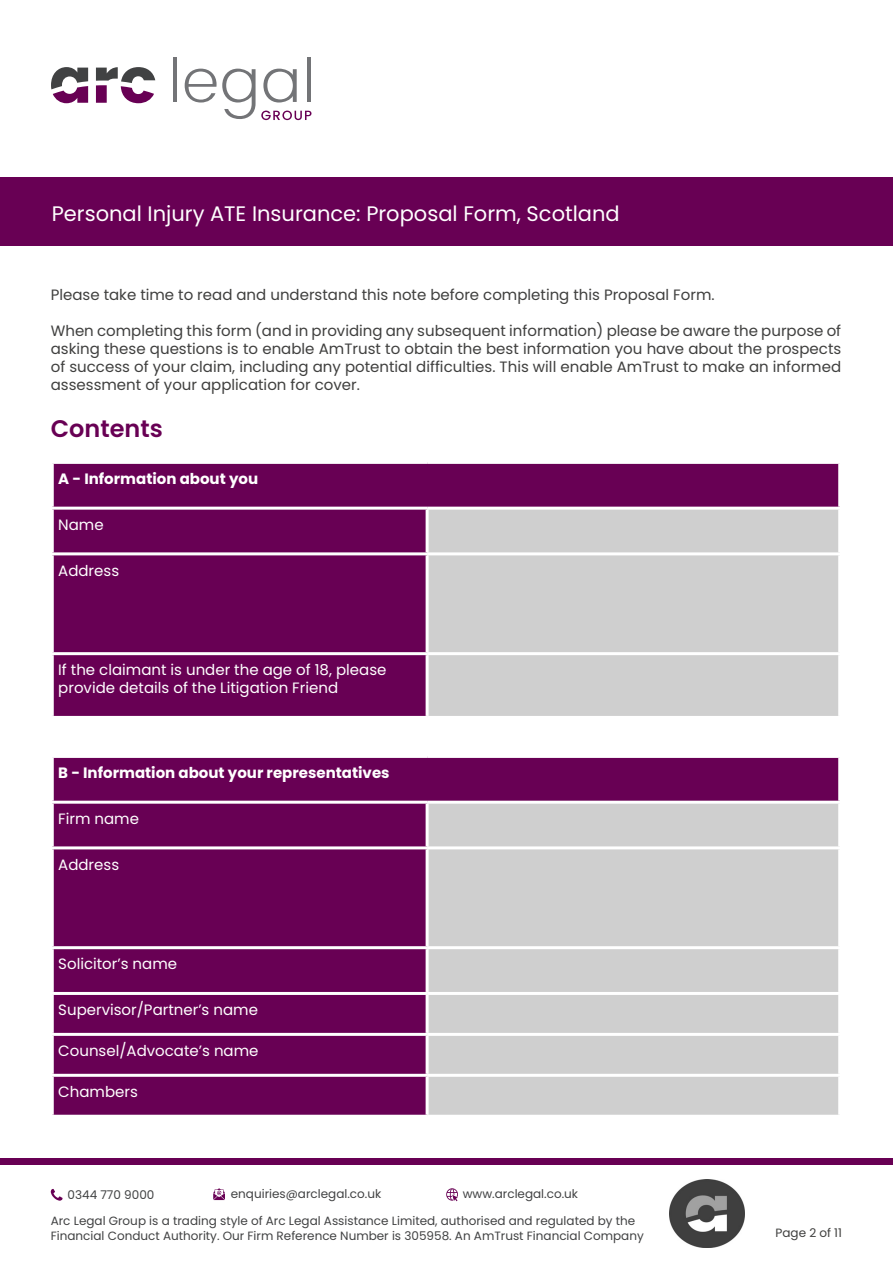
<style>
.page{position:relative;width:893px;height:1263px;background:#fff}
.page>*{position:absolute;margin:0;border:0;box-sizing:border-box;transform-origin:0 0}
.t1{font:600 24px "Poppins";color:#680054}
.t2{font:21px "Poppins";color:#fff}
.t3{font:15px/18px "Poppins";color:#3f3f3e;text-align:justify}
.t4{font:15px/18px "Poppins";color:#fff}
.t5{font:700 15px "Poppins";color:#fff}
.t6{font:12px/15px "Poppins";color:#414243}
.t7{font:12px "Poppins";color:#3f3f3e}
</style>
<div class="page">
<div style="left:0;top:178px;width:893px;height:68px;background:#680054"></div>
<svg style="left:51px;top:67px;width:37px;height:36px"></svg>
<svg style="left:96px;top:67px;width:59px;height:36px"></svg>
<hr style="left:173px;top:57px;width:4px;height:45px;background:#737477">
<svg style="left:185px;top:69px;width:126px;height:51px"></svg>
<hr style="left:307px;top:57px;width:4px;height:45px;background:#737477">
<div style="left:54px;top:464px;width:784px;height:252px;background:#680054"></div>
<div style="left:429px;top:510px;width:409px;height:206px;background:#cfcfcf"></div>
<hr style="left:51px;top:507px;width:376px;height:3px;background:#fff">
<hr style="left:427px;top:507px;width:414px;height:3px;background:#fff">
<hr style="left:426px;top:510px;width:3px;height:42px;background:#fff">
<hr style="left:51px;top:552px;width:376px;height:3px;background:#fff">
<hr style="left:427px;top:552px;width:414px;height:3px;background:#fff">
<hr style="left:426px;top:555px;width:3px;height:97px;background:#fff">
<hr style="left:51px;top:652px;width:376px;height:3px;background:#fff">
<hr style="left:427px;top:652px;width:414px;height:3px;background:#fff">
<hr style="left:426px;top:655px;width:3px;height:61px;background:#fff">
<div style="left:54px;top:758px;width:784px;height:357px;background:#680054"></div>
<div style="left:429px;top:804px;width:409px;height:311px;background:#cfcfcf"></div>
<hr style="left:51px;top:801px;width:376px;height:3px;background:#fff">
<hr style="left:427px;top:801px;width:414px;height:3px;background:#fff">
<hr style="left:426px;top:804px;width:3px;height:42px;background:#fff">
<hr style="left:51px;top:846px;width:376px;height:3px;background:#fff">
<hr style="left:427px;top:846px;width:414px;height:3px;background:#fff">
<hr style="left:426px;top:849px;width:3px;height:97px;background:#fff">
<hr style="left:51px;top:946px;width:376px;height:3px;background:#fff">
<hr style="left:427px;top:946px;width:414px;height:3px;background:#fff">
<hr style="left:426px;top:949px;width:3px;height:43px;background:#fff">
<hr style="left:51px;top:992px;width:376px;height:3px;background:#fff">
<hr style="left:427px;top:992px;width:414px;height:3px;background:#fff">
<hr style="left:426px;top:995px;width:3px;height:38px;background:#fff">
<hr style="left:51px;top:1033px;width:376px;height:3px;background:#fff">
<hr style="left:427px;top:1033px;width:414px;height:3px;background:#fff">
<hr style="left:426px;top:1036px;width:3px;height:38px;background:#fff">
<hr style="left:51px;top:1074px;width:376px;height:3px;background:#fff">
<hr style="left:427px;top:1074px;width:414px;height:3px;background:#fff">
<hr style="left:426px;top:1077px;width:3px;height:38px;background:#fff">
<div style="left:0;top:1158px;width:893px;height:6px;background:#680054"></div>
<svg style="left:51px;top:1189px;width:12px;height:12px"></svg>
<svg style="left:446px;top:1188px;width:12px;height:13px"></svg>
<svg style="left:213px;top:1188px;width:12px;height:12px"></svg>
<img style="left:669px;top:1180px;width:76px;height:68px">
<p class="t2" style="left:52px;top:202px;width:569px">Personal Injury ATE Insurance: Proposal Form, Scotland</p>
<p class="t3" style="left:51px;top:286px;width:665px">Please take time to read and understand this note before completing this Proposal Form.</p>
<p class="t3" style="left:51px;top:322px;width:792px">When completing this form (and in providing any subsequent information) please be aware the purpose of asking these questions is to enable AmTrust to obtain the best information you have about the prospects of success of your claim, including any potential difficulties. This will enable AmTrust to make an informed assessment of your application for cover.</p>
<p class="t1" style="left:51px;top:415px;width:113px">Contents</p>
<p class="t5" style="left:58px;top:470px;width:201px">A - Information about you</p>
<p class="t4" style="left:58px;top:516px;width:47px">Name</p>
<p class="t4" style="left:58px;top:561px;width:62px">Address</p>
<p class="t4" style="left:58px;top:661px;width:330px">If the claimant is under the age of 18, please provide details of the Litigation Friend</p>
<p class="t5" style="left:58px;top:764px;width:333px">B - Information about your representatives</p>
<p class="t4" style="left:58px;top:810px;width:82px">Firm name</p>
<p class="t4" style="left:58px;top:855px;width:62px">Address</p>
<p class="t4" style="left:58px;top:955px;width:120px">Solicitor’s name</p>
<p class="t4" style="left:58px;top:1001px;width:201px">Supervisor/Partner’s name</p>
<p class="t4" style="left:58px;top:1042px;width:202px">Counsel/Advocate’s name</p>
<p class="t4" style="left:58px;top:1083px;width:81px">Chambers</p>
<p class="t6" style="left:68px;top:1187px;width:88px">0344 770 9000</p>
<p class="t6" style="left:231px;top:1186px;width:152px">enquiries@arclegal.co.uk</p>
<p class="t6" style="left:463px;top:1186px;width:117px">www.arclegal.co.uk</p>
<p class="t6" style="left:51px;top:1213px;width:595px">Arc Legal Group is a trading style of Arc Legal Assistance Limited, authorised and regulated by the<br>Financial Conduct Authority. Our Firm Reference Number is 305958. An AmTrust Financial Company</p>
<p class="t7" style="left:775px;top:1226px;width:68px">Page 2 of 11</p>
</div>
